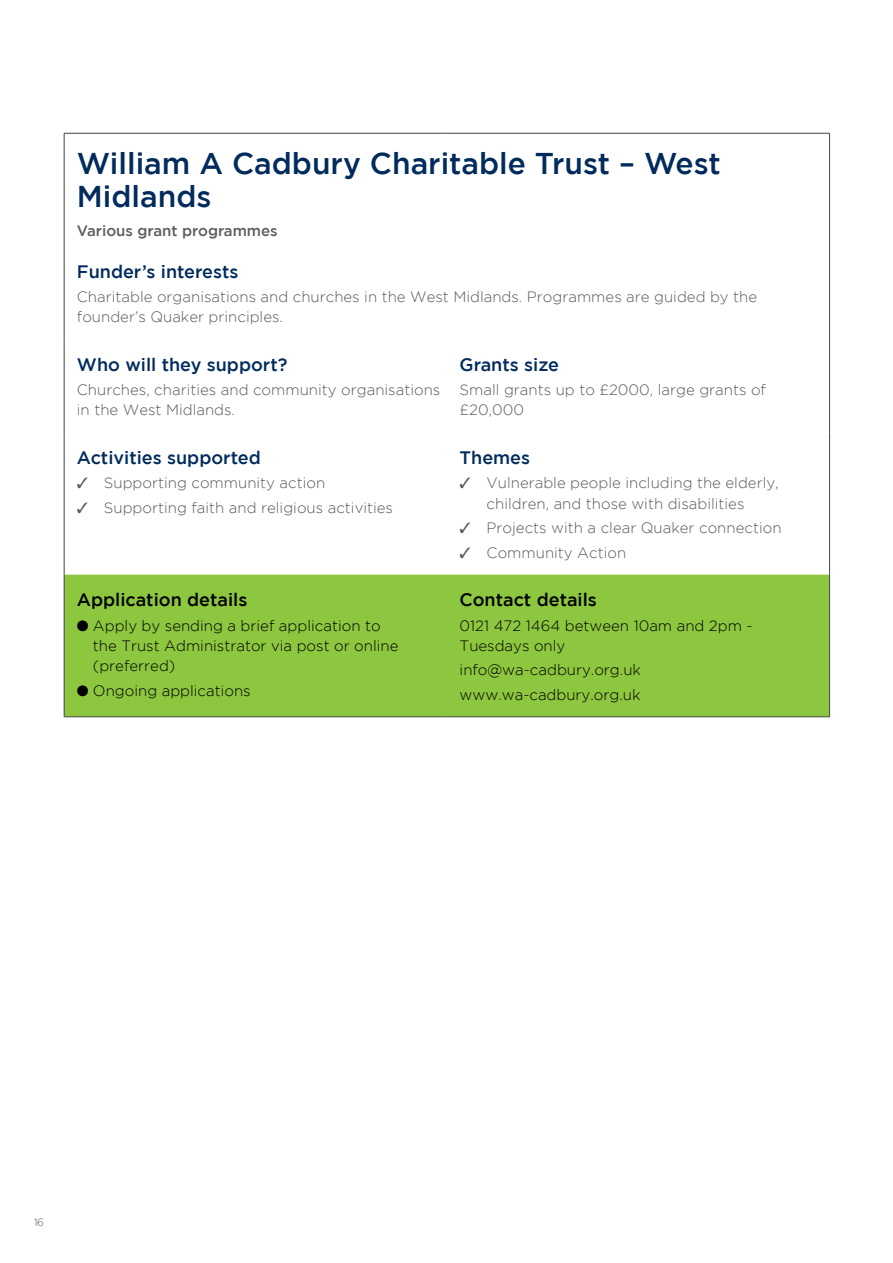
<style>
.page{position:relative;width:893px;height:1263px;background:#fff}
.page>*{position:absolute;margin:0;border:0;box-sizing:border-box;transform-origin:0 0}
.t1{font:30px/33px "Gotham HTF Medium 2";color:#002b5c}
.t2{font:18px "Gotham HTF Medium 2";color:#002b5c}
.t3{font:18px "Gotham HTF Medium 2";color:#000}
.t4{font:300 15px/20.2px "Gotham HTF";color:#58595b}
.t5{font:300 15px/20.2px "Gotham HTF";color:#000}
.t6{font:15px "Gotham HTF Medium 2";color:#5f5c5c}
.t7{font:300 10.5px "Gotham HTF";color:#58595b}
</style>
<div class="page">
<div style="left:65px;top:575px;width:764px;height:141px;background:#8dc63f"></div>
<hr style="left:829px;top:134px;width:1px;height:205px;background:#454342">
<hr style="left:64px;top:133px;width:383px;height:1px;background:#454342">
<hr style="left:64px;top:134px;width:1px;height:205px;background:#454342">
<hr style="left:447px;top:133px;width:383px;height:1px;background:#454342">
<hr style="left:64px;top:339px;width:1px;height:93px;background:#454342">
<hr style="left:829px;top:339px;width:1px;height:93px;background:#454342">
<hr style="left:64px;top:432px;width:1px;height:143px;background:#454342">
<hr style="left:829px;top:432px;width:1px;height:143px;background:#454342">
<hr style="left:64px;top:575px;width:1px;height:141px;background:#454342">
<hr style="left:829px;top:575px;width:1px;height:141px;background:#454342">
<hr style="left:64px;top:716px;width:383px;height:1px;background:#454342">
<hr style="left:447px;top:716px;width:383px;height:1px;background:#454342">
<h1 class="t1" style="left:77px;top:146px;width:645px">William A Cadbury Charitable Trust – West<br>Midlands</h1>
<p class="t6" style="left:77px;top:222px;width:202px">Various grant programmes</p>
<p class="t2" style="left:77px;top:261px;width:163px">Funder’s interests</p>
<p class="t4" style="left:77px;top:286px;width:682px">Charitable organisations and churches in the West Midlands. Programmes are guided by the founder’s Quaker principles.</p>
<p class="t2" style="left:77px;top:354px;width:212px">Who will they support?</p>
<p class="t4" style="left:77px;top:380px;width:365px">Churches, charities and community organisations in the West Midlands.</p>
<p class="t2" style="left:460px;top:354px;width:101px">Grants size</p>
<p class="t4" style="left:460px;top:380px;width:308px">Small grants up to £2000, large grants of £20,000</p>
<p class="t2" style="left:77px;top:447px;width:185px">Activities supported</p>
<p class="t4" style="left:77px;top:473px;width:250px">✓ Supporting community action</p>
<p class="t4" style="left:77px;top:497px;width:318px">✓ Supporting faith and religious activities</p>
<p class="t3" style="left:77px;top:589px;width:172px">Application details</p>
<p class="t5" style="left:93px;top:615px;width:307px;text-indent:-16px">● Apply by sending a brief application to the Trust Administrator via post or online (preferred)</p>
<p class="t5" style="left:77px;top:680px;width:175px">● Ongoing applications</p>
<p class="t2" style="left:460px;top:447px;width:72px">Themes</p>
<p class="t4" style="left:460px;top:473px;width:321px;text-align:center">✓ Vulnerable people including the elderly, children, and those with disabilities</p>
<p class="t4" style="left:460px;top:517px;width:323px">✓ Projects with a clear Quaker connection</p>
<p class="t4" style="left:460px;top:542px;width:168px">✓ Community Action</p>
<p class="t3" style="left:460px;top:589px;width:139px">Contact details</p>
<p class="t5" style="left:460px;top:615px;width:294px">0121 472 1464 between 10am and 2pm -<br>Tuesdays only</p>
<p class="t5" style="left:460px;top:657px;width:183px;line-height:24.5px">info@wa-cadbury.org.uk www.wa-cadbury.org.uk</p>
<p class="t7" style="left:34px;top:1217px;width:12px">16</p>
</div>
